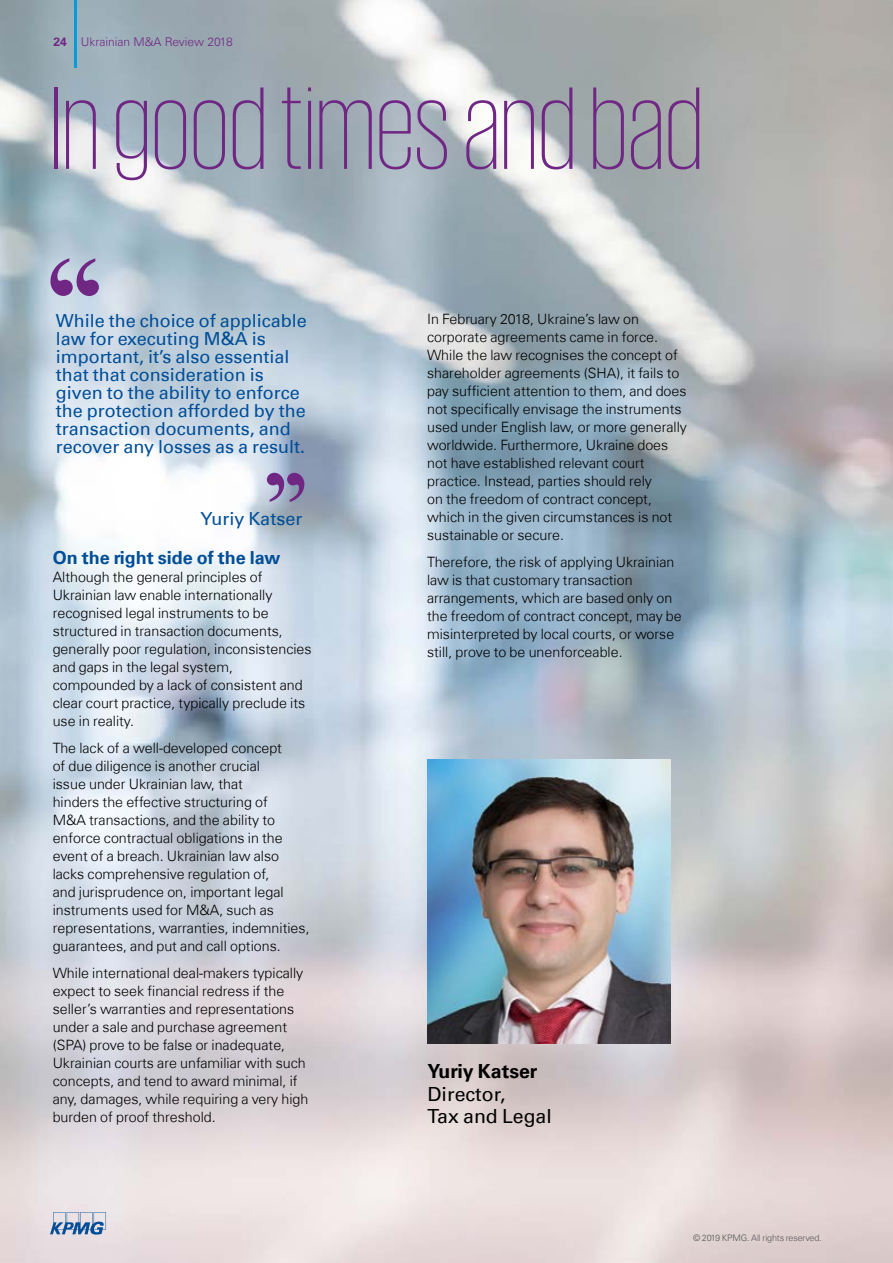
<style>
.page{position:relative;width:893px;height:1263px;background:#fff}
.page>*{position:absolute;margin:0;border:0;box-sizing:border-box;transform-origin:0 0}
.t1{font:200 120px "KPMG Cyrillic";color:#702784}
.t2{font:19.5px/22.5px "Universfor KPMG";color:#000}
.t3{font:700 19.5px "Universfor KPMG";color:#000}
.t4{font:18px/18px "Universfor KPMG";color:#004e98}
.t5{font:700 18px "Universfor KPMG";color:#004e98}
.t6{font:300 14.25px/18px "Universfor KPMG";color:#000}
.t7{font:300 12px "Universfor KPMG";color:#702784}
.t8{font:700 12px "Universfor KPMG";color:#702784}
.t9{font:300 9px "Universfor KPMG";letter-spacing:-.02em;color:#58595b}
</style>
<div class="page">
<img style="left:0;top:0;width:893px;height:1263px">
<svg style="left:50px;top:258px;width:49px;height:38px"></svg>
<svg style="left:267px;top:473px;width:37px;height:29px"></svg>
<img style="left:427px;top:760px;width:243px;height:283px">
<hr style="left:74px;top:0;width:3px;height:68px;background:#009cdc">
<svg style="left:50px;top:1212px;width:56px;height:22px"></svg>
<p class="t8" style="left:54px;top:35px;width:15px">24</p>
<p class="t7" style="left:81px;top:35px;width:153px">Ukrainian M&amp;A Review 2018</p>
<h1 class="t1" style="left:50px;top:71px;width:654px">In good times and bad</h1>
<p class="t4" style="left:56px;top:311px;width:253px">While the choice of applicable law for executing M&amp;A is important, it’s also essential that that consideration is given to the ability to enforce the protection afforded by the transaction documents, and recover any losses as a result.</p>
<p class="t4" style="left:200px;top:510px;width:103px">Yuriy Katser</p>
<p class="t5" style="left:53px;top:547px;width:229px">On the right side of the law</p>
<p class="t6" style="left:53px;top:568px;width:260px">Although the general principles of Ukrainian law enable internationally recognised legal instruments to be structured in transaction documents, generally poor regulation, inconsistencies and gaps in the legal system, compounded by a lack of consistent and clear court practice, typically preclude its use in reality.</p>
<p class="t6" style="left:53px;top:739px;width:258px">The lack of a well-developed concept<br>of due diligence is another crucial<br>issue under Ukrainian law, that<br>hinders the effective structuring of<br>M&amp;A transactions, and the ability to enforce contractual obligations in the event of a breach. Ukrainian law also lacks comprehensive regulation of,<br>and jurisprudence on, important legal instruments used for M&amp;A, such as representations, warranties, indemnities, guarantees, and put and call options.</p>
<p class="t6" style="left:53px;top:964px;width:257px">While international deal-makers typically expect to seek financial redress if the seller’s warranties and representations under a sale and purchase agreement (SPA) prove to be false or inadequate, Ukrainian courts are unfamiliar with such concepts, and tend to award minimal, if any, damages, while requiring a very high burden of proof threshold.</p>
<p class="t6" style="left:427px;top:310px;width:261px">In February 2018, Ukraine’s law on corporate agreements came in force.<br>While the law recognises the concept of shareholder agreements (SHA), it fails to pay sufficient attention to them, and does not specifically envisage the instruments used under English law, or more generally worldwide. Furthermore, Ukraine does not have established relevant court practice. Instead, parties should rely<br>on the freedom of contract concept, which in the given circumstances is not sustainable or secure.</p>
<p class="t6" style="left:427px;top:553px;width:256px">Therefore, the risk of applying Ukrainian law is that customary transaction arrangements, which are based only on the freedom of contract concept, may be misinterpreted by local courts, or worse still, prove to be unenforceable.</p>
<h2 class="t3" style="left:428px;top:1060px;width:111px">Yuriy Katser</h2>
<h2 class="t2" style="left:428px;top:1082px;width:126px">Director,<br>Tax and Legal</h2>
<p class="t9" style="left:693px;top:1232px;width:130px">© 2019 KPMG. All rights reserved.</p>
</div>
